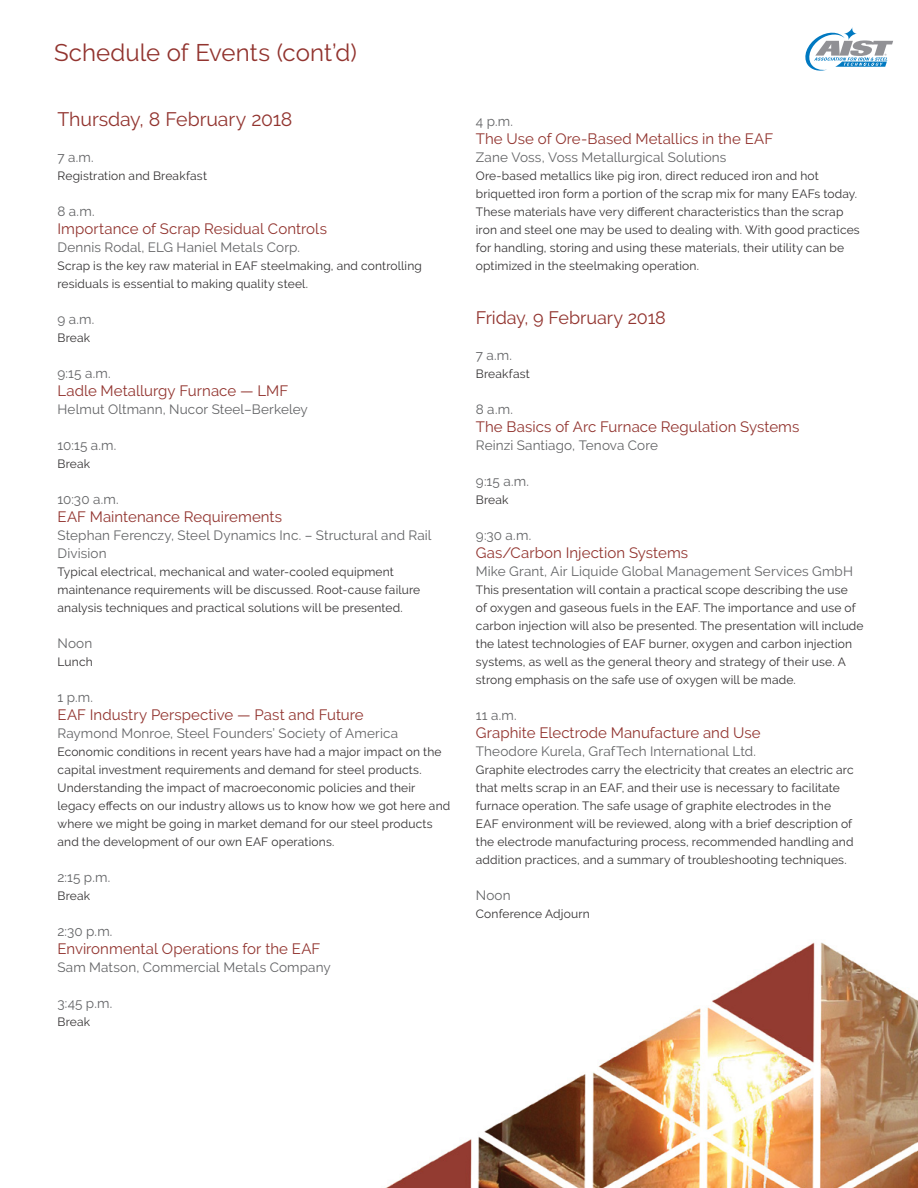
<style>
.page{position:relative;width:918px;height:1188px;background:#fff}
.page>*{position:absolute;margin:0;border:0;box-sizing:border-box;transform-origin:0 0}
.t1{font:24px "Raleway";color:#92342f}
.t2{font:19.5px "Raleway";letter-spacing:-.005em;color:#92342f}
.t3{font:18px "Raleway";letter-spacing:-.005em;color:#92342f}
.t4{font:15px "Raleway";letter-spacing:.005em;color:#92342f}
.t5{font:13.5px/18px "Raleway";letter-spacing:.01em;color:#636466}
.t6{font:12px/18px "Raleway";letter-spacing:.015em;color:#333132}
</style>
<div class="page">
<img style="left:385px;top:942px;width:533px;height:246px">
<svg style="left:805px;top:27px;width:88px;height:44px"></svg>
<h1 class="t1" style="left:54px;top:39px;width:305px">Schedule of Events (cont’d)</h1>
<h2 class="t2" style="left:58px;top:108px;width:236px">Thursday, 8 February 2018</h2>
<p class="t5" style="left:58px;top:148px;width:38px">7 a.m.</p>
<p class="t6" style="left:58px;top:167px;width:151px">Registration and Breakfast</p>
<p class="t5" style="left:58px;top:202px;width:39px">8 a.m.</p>
<p class="t4" style="left:58px;top:220px;width:271px">Importance of Scrap Residual Controls</p>
<p class="t5" style="left:58px;top:238px;width:244px">Dennis Rodal, ELG Haniel Metals Corp.</p>
<p class="t6" style="left:58px;top:257px;width:366px">Scrap is the key raw material in EAF steelmaking, and controlling residuals is essential to making quality steel.</p>
<p class="t5" style="left:58px;top:310px;width:38px">9 a.m.</p>
<p class="t6" style="left:58px;top:329px;width:34px">Break</p>
<p class="t5" style="left:58px;top:364px;width:55px">9:15 a.m.</p>
<p class="t4" style="left:58px;top:382px;width:232px">Ladle Metallurgy Furnace — LMF</p>
<p class="t5" style="left:58px;top:400px;width:252px">Helmut Oltmann, Nucor Steel–Berkeley</p>
<p class="t5" style="left:58px;top:436px;width:60px">10:15 a.m.</p>
<p class="t6" style="left:58px;top:455px;width:34px">Break</p>
<p class="t5" style="left:58px;top:490px;width:63px">10:30 a.m.</p>
<p class="t4" style="left:58px;top:508px;width:226px">EAF Maintenance Requirements</p>
<p class="t5" style="left:58px;top:526px;width:376px">Stephan Ferenczy, Steel Dynamics Inc. – Structural and Rail<br>Division</p>
<p class="t6" style="left:58px;top:563px;width:364px">Typical electrical, mechanical and water-cooled equipment maintenance requirements will be discussed. Root-cause failure analysis techniques and practical solutions will be presented.</p>
<p class="t5" style="left:58px;top:634px;width:36px">Noon</p>
<p class="t6" style="left:58px;top:653px;width:37px">Lunch</p>
<p class="t5" style="left:58px;top:688px;width:37px">1 p.m.</p>
<p class="t4" style="left:58px;top:706px;width:308px">EAF Industry Perspective — Past and Future</p>
<p class="t5" style="left:58px;top:724px;width:342px">Raymond Monroe, Steel Founders’ Society of America</p>
<p class="t6" style="left:58px;top:743px;width:394px">Economic conditions in recent years have had a major impact on the capital investment requirements and demand for steel products.<br>Understanding the impact of macroeconomic policies and their legacy effects on our industry allows us to know how we got here and where we might be going in market demand for our steel products and the development of our own EAF operations.</p>
<p class="t5" style="left:58px;top:868px;width:54px">2:15 p.m.</p>
<p class="t6" style="left:58px;top:887px;width:34px">Break</p>
<p class="t5" style="left:58px;top:922px;width:57px">2:30 p.m.</p>
<p class="t4" style="left:58px;top:940px;width:264px">Environmental Operations for the EAF</p>
<p class="t5" style="left:58px;top:958px;width:275px">Sam Matson, Commercial Metals Company</p>
<p class="t5" style="left:58px;top:994px;width:56px">3:45 p.m.</p>
<p class="t6" style="left:58px;top:1013px;width:34px">Break</p>
<p class="t5" style="left:476px;top:112px;width:39px">4 p.m.</p>
<p class="t4" style="left:476px;top:130px;width:299px">The Use of Ore-Based Metallics in the EAF</p>
<p class="t5" style="left:476px;top:148px;width:252px">Zane Voss, Voss Metallurgical Solutions</p>
<p class="t6" style="left:476px;top:167px;width:385px">Ore-based metallics like pig iron, direct reduced iron and hot briquetted iron form a portion of the scrap mix for many EAFs today.<br>These materials have very different characteristics than the scrap iron and steel one may be used to dealing with. With good practices for handling, storing and using these materials, their utility can be optimized in the steelmaking operation.</p>
<h3 class="t3" style="left:476px;top:307px;width:191px">Friday, 9 February 2018</h3>
<p class="t5" style="left:476px;top:346px;width:38px">7 a.m.</p>
<p class="t6" style="left:476px;top:365px;width:56px">Breakfast</p>
<p class="t5" style="left:476px;top:400px;width:39px">8 a.m.</p>
<p class="t4" style="left:476px;top:418px;width:325px">The Basics of Arc Furnace Regulation Systems</p>
<p class="t5" style="left:476px;top:436px;width:184px">Reinzi Santiago, Tenova Core</p>
<p class="t5" style="left:476px;top:472px;width:55px">9:15 a.m.</p>
<p class="t6" style="left:476px;top:491px;width:34px">Break</p>
<p class="t5" style="left:476px;top:526px;width:57px">9:30 a.m.</p>
<p class="t4" style="left:476px;top:544px;width:214px">Gas/Carbon Injection Systems</p>
<p class="t5" style="left:476px;top:562px;width:379px">Mike Grant, Air Liquide Global Management Services GmbH</p>
<p class="t6" style="left:476px;top:581px;width:389px">This presentation will contain a practical scope describing the use<br>of oxygen and gaseous fuels in the EAF. The importance and use of carbon injection will also be presented. The presentation will include the latest technologies of EAF burner, oxygen and carbon injection systems, as well as the general theory and strategy of their use. A strong emphasis on the safe use of oxygen will be made.</p>
<p class="t5" style="left:476px;top:706px;width:42px">11 a.m.</p>
<p class="t4" style="left:476px;top:724px;width:286px">Graphite Electrode Manufacture and Use</p>
<p class="t5" style="left:476px;top:742px;width:282px">Theodore Kurela, GrafTech International Ltd.</p>
<p class="t6" style="left:476px;top:761px;width:379px">Graphite electrodes carry the electricity that creates an electric arc that melts scrap in an EAF, and their use is necessary to facilitate furnace operation. The safe usage of graphite electrodes in the EAF environment will be reviewed, along with a brief description of the electrode manufacturing process, recommended handling and addition practices, and a summary of troubleshooting techniques.</p>
<p class="t5" style="left:476px;top:886px;width:36px">Noon</p>
<p class="t6" style="left:476px;top:905px;width:115px">Conference Adjourn</p>
</div>
